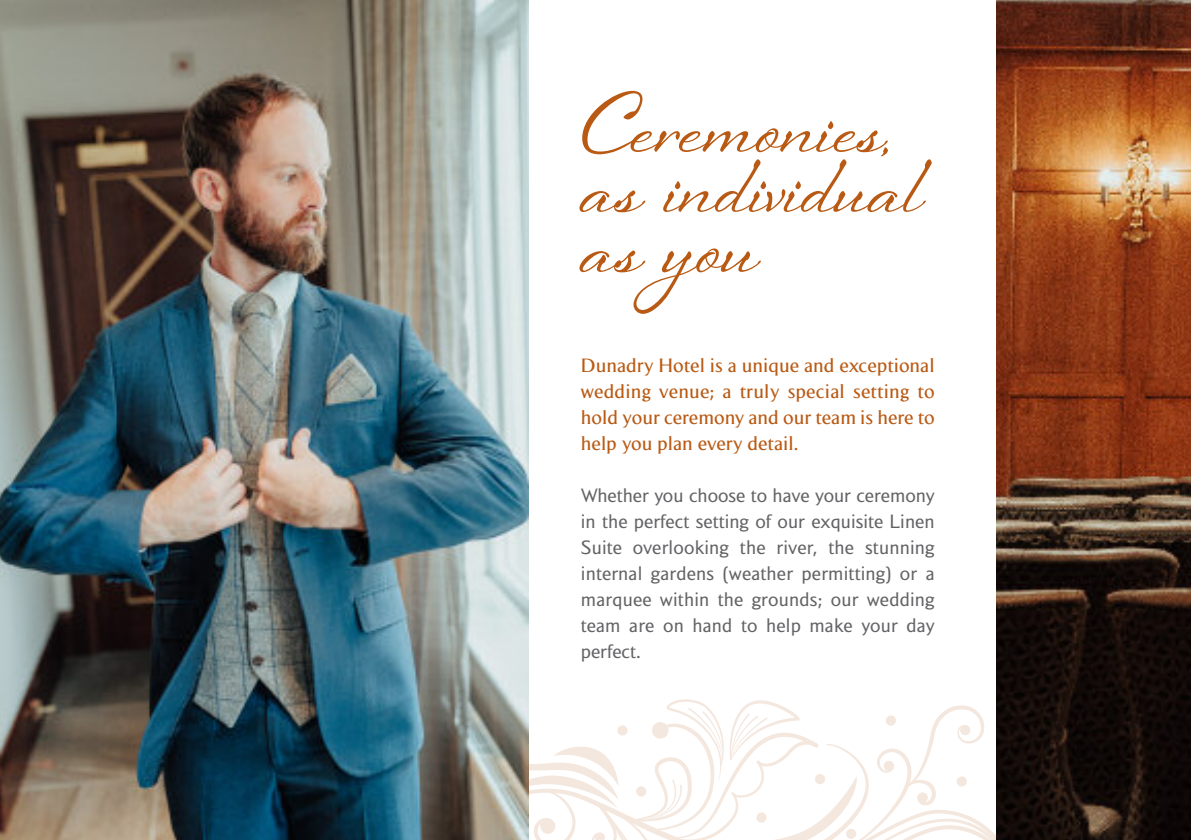
<style>
.page{position:relative;width:1191px;height:840px;background:#fff}
.page>*{position:absolute;margin:0;border:0;box-sizing:border-box;transform-origin:0 0}
.t1{font:700 80px/60px "Sheila";color:#b95a14}
.t2{font:18px/26px "Mylius Sans";letter-spacing:.01em;color:#636366;text-align:justify}
.t3{font:18px/26px "Mylius";color:#b95a14;text-align:justify}
</style>
<div class="page">
<svg style="left:528px;top:698px;width:468px;height:141px"></svg>
<img style="left:996px;top:0;width:195px;height:839px">
<img style="left:0;top:0;width:528px;height:839px">
<h1 class="t1" style="left:582px;top:94px;width:342px">Ceremoniс, as individual as you</h1>
<p class="t3" style="left:581px;top:354px;width:355px">Dunadry Hotel is a unique and exceptional wedding venue; a truly special setting to hold your ceremony and our team is here to help you plan every detail.</p>
<p class="t2" style="left:581px;top:484px;width:355px">Whether you choose to have your ceremony in the perfect setting of our exquisite Linen Suite overlooking the river, the stunning internal gardens (weather permitting) or a marquee within the grounds; our wedding team are on hand to help make your day perfect.</p>
</div>
